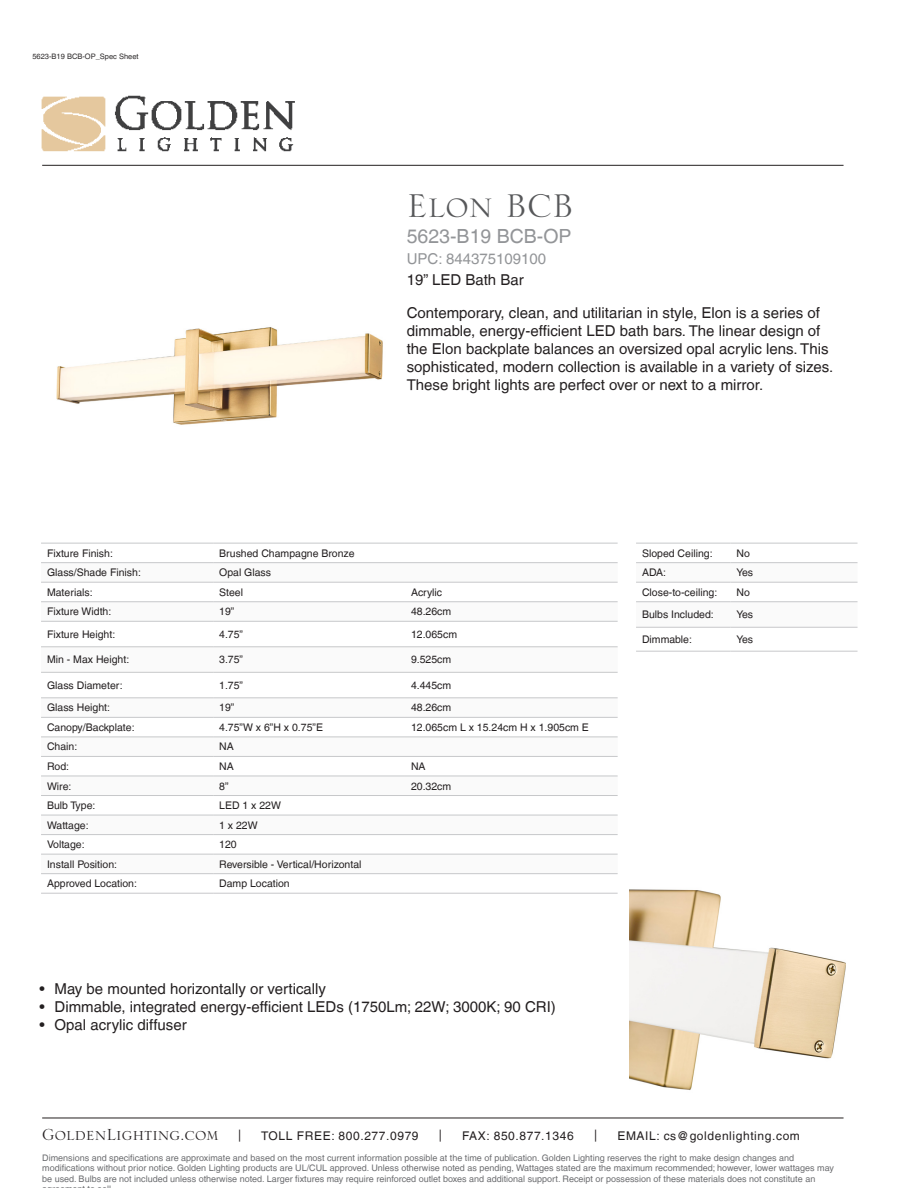
<style>
.page{position:relative;width:918px;height:1188px;background:#fff}
.page>*{position:absolute;margin:0;border:0;box-sizing:border-box;transform-origin:0 0}
.t1{font:43.5px "Serlio LT Std";color:#57585a}
.t2{font:21.15px "Serlio LT Std";color:#231f20}
.t3{font:19.5px "Helvetica LT";color:#939598}
.t4{font:15px/18px "Helvetica LT";color:#231f20}
.t5{font:15px "Helvetica LT";color:#939598}
.t6{font:12px "Helvetica LT";letter-spacing:.05em;color:#231f20}
.t7{font:10.5px "Helvetica LT";color:#231f20}
.t8{font:9px/10.5px "Helvetica LT";color:#6c6d70}
.filename{font:7.5px "Helvetica LT";color:#2e2b2c}
</style>
<div class="page">
<img style="left:41px;top:95px;width:260px;height:70px">
<svg style="left:41px;top:563px;width:577px;height:291px"></svg>
<hr style="left:41px;top:562px;width:172px;height:1px;background:#c7c8ca">
<hr style="left:213px;top:562px;width:192px;height:1px;background:#c7c8ca">
<hr style="left:405px;top:562px;width:213px;height:1px;background:#c7c8ca">
<hr style="left:41px;top:582px;width:172px;height:1px;background:#c7c8ca">
<hr style="left:213px;top:582px;width:192px;height:1px;background:#c7c8ca">
<hr style="left:405px;top:582px;width:213px;height:1px;background:#c7c8ca">
<hr style="left:41px;top:601px;width:172px;height:1px;background:#c7c8ca">
<hr style="left:213px;top:601px;width:192px;height:1px;background:#c7c8ca">
<hr style="left:405px;top:601px;width:213px;height:1px;background:#c7c8ca">
<hr style="left:41px;top:621px;width:172px;height:1px;background:#c7c8ca">
<hr style="left:213px;top:621px;width:192px;height:1px;background:#c7c8ca">
<hr style="left:405px;top:621px;width:213px;height:1px;background:#c7c8ca">
<hr style="left:41px;top:647px;width:172px;height:1px;background:#c7c8ca">
<hr style="left:213px;top:647px;width:192px;height:1px;background:#c7c8ca">
<hr style="left:405px;top:647px;width:213px;height:1px;background:#c7c8ca">
<hr style="left:41px;top:672px;width:172px;height:1px;background:#c7c8ca">
<hr style="left:213px;top:672px;width:192px;height:1px;background:#c7c8ca">
<hr style="left:405px;top:672px;width:213px;height:1px;background:#c7c8ca">
<hr style="left:41px;top:698px;width:172px;height:1px;background:#c7c8ca">
<hr style="left:213px;top:698px;width:192px;height:1px;background:#c7c8ca">
<hr style="left:405px;top:698px;width:213px;height:1px;background:#c7c8ca">
<hr style="left:41px;top:717px;width:172px;height:1px;background:#c7c8ca">
<hr style="left:213px;top:717px;width:192px;height:1px;background:#c7c8ca">
<hr style="left:405px;top:717px;width:213px;height:1px;background:#c7c8ca">
<hr style="left:41px;top:737px;width:172px;height:1px;background:#c7c8ca">
<hr style="left:213px;top:737px;width:192px;height:1px;background:#c7c8ca">
<hr style="left:405px;top:737px;width:213px;height:1px;background:#c7c8ca">
<hr style="left:41px;top:756px;width:172px;height:1px;background:#c7c8ca">
<hr style="left:213px;top:756px;width:192px;height:1px;background:#c7c8ca">
<hr style="left:405px;top:756px;width:213px;height:1px;background:#c7c8ca">
<hr style="left:41px;top:776px;width:172px;height:1px;background:#c7c8ca">
<hr style="left:213px;top:776px;width:192px;height:1px;background:#c7c8ca">
<hr style="left:405px;top:776px;width:213px;height:1px;background:#c7c8ca">
<hr style="left:41px;top:795px;width:172px;height:1px;background:#c7c8ca">
<hr style="left:213px;top:795px;width:192px;height:1px;background:#c7c8ca">
<hr style="left:405px;top:795px;width:213px;height:1px;background:#c7c8ca">
<hr style="left:41px;top:815px;width:172px;height:1px;background:#c7c8ca">
<hr style="left:213px;top:815px;width:192px;height:1px;background:#c7c8ca">
<hr style="left:405px;top:815px;width:213px;height:1px;background:#c7c8ca">
<hr style="left:41px;top:834px;width:172px;height:1px;background:#c7c8ca">
<hr style="left:213px;top:834px;width:192px;height:1px;background:#c7c8ca">
<hr style="left:405px;top:834px;width:213px;height:1px;background:#c7c8ca">
<hr style="left:41px;top:854px;width:172px;height:1px;background:#c7c8ca">
<hr style="left:213px;top:854px;width:192px;height:1px;background:#c7c8ca">
<hr style="left:405px;top:854px;width:213px;height:1px;background:#c7c8ca">
<hr style="left:41px;top:873px;width:172px;height:1px;background:#c7c8ca">
<hr style="left:213px;top:873px;width:192px;height:1px;background:#c7c8ca">
<hr style="left:405px;top:873px;width:213px;height:1px;background:#c7c8ca">
<hr style="left:41px;top:893px;width:172px;height:1px;background:#c7c8ca">
<hr style="left:213px;top:893px;width:192px;height:1px;background:#c7c8ca">
<hr style="left:405px;top:893px;width:213px;height:1px;background:#c7c8ca">
<hr style="left:41px;top:543px;width:172px;height:1px;background:#c7c8ca">
<hr style="left:213px;top:543px;width:192px;height:1px;background:#c7c8ca">
<hr style="left:405px;top:543px;width:213px;height:1px;background:#c7c8ca">
<svg style="left:636px;top:563px;width:222px;height:64px"></svg>
<hr style="left:636px;top:562px;width:95px;height:1px;background:#c7c8ca">
<hr style="left:731px;top:562px;width:127px;height:1px;background:#c7c8ca">
<hr style="left:636px;top:582px;width:95px;height:1px;background:#c7c8ca">
<hr style="left:731px;top:582px;width:127px;height:1px;background:#c7c8ca">
<hr style="left:636px;top:601px;width:95px;height:1px;background:#c7c8ca">
<hr style="left:731px;top:601px;width:127px;height:1px;background:#c7c8ca">
<hr style="left:636px;top:627px;width:95px;height:1px;background:#c7c8ca">
<hr style="left:731px;top:627px;width:127px;height:1px;background:#c7c8ca">
<hr style="left:636px;top:651px;width:95px;height:1px;background:#c7c8ca">
<hr style="left:731px;top:651px;width:127px;height:1px;background:#c7c8ca">
<hr style="left:636px;top:543px;width:95px;height:1px;background:#c7c8ca">
<hr style="left:731px;top:543px;width:127px;height:1px;background:#c7c8ca">
<hr style="left:42px;top:1118px;width:802px;height:1px;background:#231f20">
<hr style="left:42px;top:165px;width:802px;height:1px;background:#231f20">
<img style="left:56px;top:327px;width:327px;height:98px">
<img style="left:630px;top:889px;width:216px;height:201px">
<p class="filename" style="left:32px;top:52px;width:108px">5623-B19 BCB-OP_Spec Sheet</p>
<p class="t1" style="left:407px;top:185px;width:169px">Elon BCB</p>
<p class="t3" style="left:407px;top:225px;width:166px">5623-B19 BCB-OP</p>
<p class="t5" style="left:407px;top:250px;width:141px">UPC: 844375109100</p>
<p class="t4" style="left:407px;top:271px;width:118px">19” LED Bath Bar</p>
<p class="t4" style="left:407px;top:303px;width:428px">Contemporary, clean, and utilitarian in style, Elon is a series of dimmable, energy-efficient LED bath bars. The linear design of the Elon backplate balances an oversized opal acrylic lens. This sophisticated, modern collection is available in a variety of sizes.<br>These bright lights are perfect over or next to a mirror.</p>
<p class="t7" style="left:47px;top:547px;width:67px">Fixture Finish:</p>
<p class="t7" style="left:219px;top:547px;width:137px">Brushed Champagne Bronze</p>
<p class="t7" style="left:47px;top:566px;width:95px">Glass/Shade Finish:</p>
<p class="t7" style="left:219px;top:566px;width:53px">Opal Glass</p>
<p class="t7" style="left:47px;top:586px;width:47px">Materials:</p>
<p class="t7" style="left:219px;top:586px;width:25px">Steel</p>
<p class="t7" style="left:411px;top:586px;width:33px">Acrylic</p>
<p class="t7" style="left:47px;top:606px;width:66px">Fixture Width:</p>
<p class="t7" style="left:219px;top:606px;width:17px">19”</p>
<p class="t7" style="left:411px;top:606px;width:42px">48.26cm</p>
<p class="t7" style="left:47px;top:628px;width:70px">Fixture Height:</p>
<p class="t7" style="left:219px;top:628px;width:25px">4.75”</p>
<p class="t7" style="left:411px;top:628px;width:48px">12.065cm</p>
<p class="t7" style="left:47px;top:654px;width:84px">Min - Max Height:</p>
<p class="t7" style="left:219px;top:654px;width:25px">3.75”</p>
<p class="t7" style="left:411px;top:654px;width:42px">9.525cm</p>
<p class="t7" style="left:47px;top:679px;width:77px">Glass Diameter:</p>
<p class="t7" style="left:219px;top:679px;width:25px">1.75”</p>
<p class="t7" style="left:411px;top:679px;width:42px">4.445cm</p>
<p class="t7" style="left:47px;top:702px;width:65px">Glass Height:</p>
<p class="t7" style="left:219px;top:702px;width:17px">19”</p>
<p class="t7" style="left:411px;top:702px;width:42px">48.26cm</p>
<p class="t7" style="left:47px;top:721px;width:89px">Canopy/Backplate:</p>
<p class="t7" style="left:219px;top:721px;width:105px">4.75”W x 6”H x 0.75”E</p>
<p class="t7" style="left:411px;top:721px;width:179px">12.065cm L x 15.24cm H x 1.905cm E</p>
<p class="t7" style="left:47px;top:741px;width:32px">Chain:</p>
<p class="t7" style="left:219px;top:741px;width:16px">NA</p>
<p class="t7" style="left:47px;top:760px;width:24px">Rod:</p>
<p class="t7" style="left:219px;top:760px;width:16px">NA</p>
<p class="t7" style="left:411px;top:760px;width:16px">NA</p>
<p class="t7" style="left:47px;top:780px;width:26px">Wire:</p>
<p class="t7" style="left:219px;top:780px;width:11px">8”</p>
<p class="t7" style="left:411px;top:780px;width:42px">20.32cm</p>
<p class="t7" style="left:47px;top:799px;width:50px">Bulb Type:</p>
<p class="t7" style="left:219px;top:799px;width:63px">LED 1 x 22W</p>
<p class="t7" style="left:47px;top:819px;width:43px">Wattage:</p>
<p class="t7" style="left:219px;top:819px;width:40px">1 x 22W</p>
<p class="t7" style="left:47px;top:838px;width:39px">Voltage:</p>
<p class="t7" style="left:219px;top:838px;width:19px">120</p>
<p class="t7" style="left:47px;top:858px;width:72px">Install Position:</p>
<p class="t7" style="left:219px;top:858px;width:144px">Reversible - Vertical/Horizontal</p>
<p class="t7" style="left:47px;top:877px;width:92px">Approved Location:</p>
<p class="t7" style="left:219px;top:877px;width:72px">Damp Location</p>
<p class="t4" style="left:40px;top:980px;width:288px">• May be mounted horizontally or vertically</p>
<p class="t4" style="left:40px;top:998px;width:518px">• Dimmable, integrated energy-efficient LEDs (1750Lm; 22W; 3000K; 90 CRI)</p>
<p class="t4" style="left:40px;top:1016px;width:149px">• Opal acrylic diffuser</p>
<p class="t7" style="left:642px;top:547px;width:72px">Sloped Ceiling:</p>
<p class="t7" style="left:737px;top:547px;width:15px">No</p>
<p class="t7" style="left:642px;top:566px;width:26px">ADA:</p>
<p class="t7" style="left:737px;top:566px;width:18px">Yes</p>
<p class="t7" style="left:642px;top:586px;width:77px">Close-to-ceiling:</p>
<p class="t7" style="left:737px;top:586px;width:15px">No</p>
<p class="t7" style="left:642px;top:608px;width:73px">Bulbs Included:</p>
<p class="t7" style="left:737px;top:608px;width:18px">Yes</p>
<p class="t7" style="left:642px;top:633px;width:51px">Dimmable:</p>
<p class="t7" style="left:737px;top:633px;width:18px">Yes</p>
<p class="t2" style="left:42px;top:1124px;width:178px">GoldenLighting.com</p>
<p class="t6" style="left:238px;top:1128px;width:5px">|</p>
<p class="t6" style="left:261px;top:1129px;width:159px">TOLL FREE: 800.277.0979</p>
<p class="t6" style="left:439px;top:1128px;width:5px">|</p>
<p class="t6" style="left:462px;top:1129px;width:113px">FAX: 850.877.1346</p>
<p class="t6" style="left:594px;top:1128px;width:5px">|</p>
<p class="t6" style="left:617px;top:1129px;width:184px">EMAIL: cs@goldenlighting.com</p>
<p class="t8" style="left:42px;top:1153px;width:793px">Dimensions and specifications are approximate and based on the most current information possible at the time of publication. Golden Lighting reserves the right to make design changes and modifications without prior notice. Golden Lighting products are UL/CUL approved. Unless otherwise noted as pending, Wattages stated are the maximum recommended; however, lower wattages may be used. Bulbs are not included unless otherwise noted. Larger fixtures may require reinforced outlet boxes and additional support. Receipt or possession of these materials does not constitute an</p>
</div>
